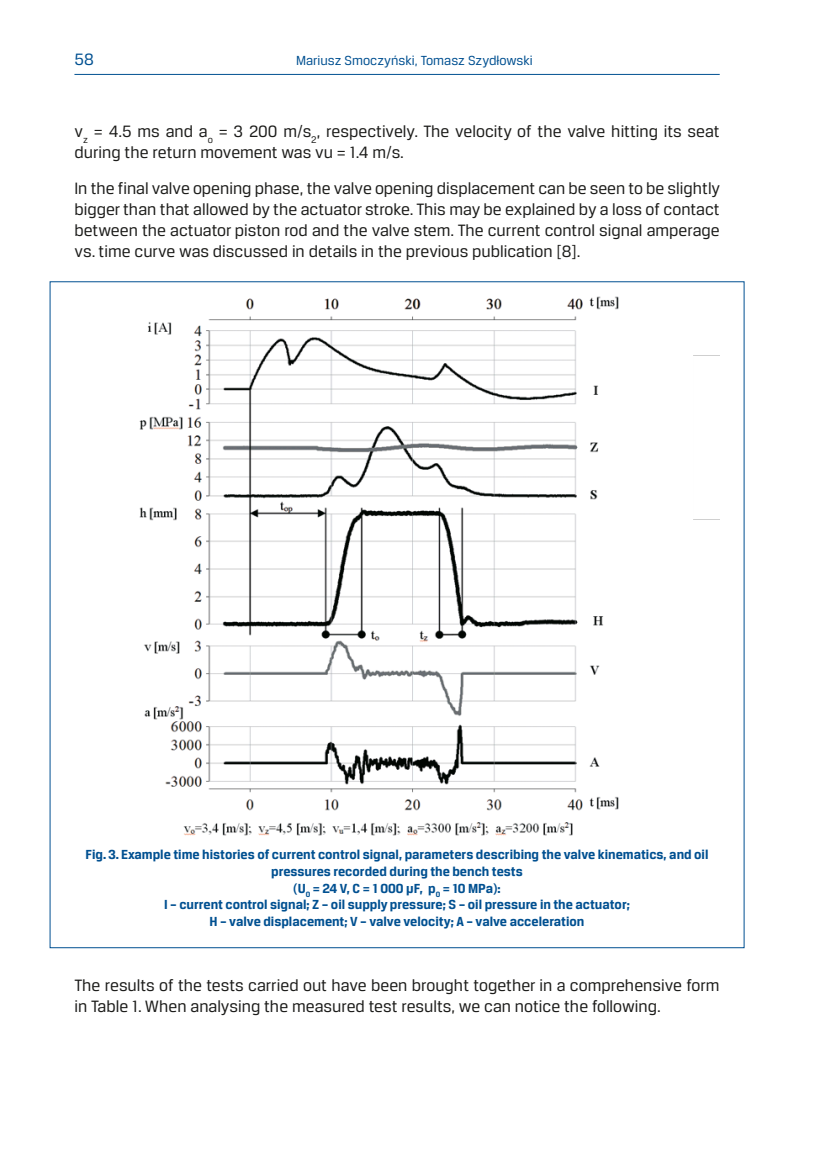
<style>
.page{position:relative;width:819px;height:1161px;background:#fff}
.page>*{position:absolute;margin:0;border:0;box-sizing:border-box;transform-origin:0 0}
.podstawowy_ang{font:17.5px/21px "Breuer Text";color:#1c1c1a}
.t1{font:17.5px "Breuer Text";color:#005091}
.podst_ang{font:700 14px/16.8px "Breuer Text";color:#005091;text-align:center}
.t2{font:14px "Breuer Text";color:#005091}
</style>
<div class="page">
<hr style="left:74px;top:74px;width:645px;height:1px;background:#005091">
<img style="left:139px;top:296px;width:580px;height:540px">
<p class="t1" style="left:74px;top:50px;width:21px">58</p>
<p class="t2" style="left:296px;top:53px;width:238px">Mariusz Smoczyński, Tomasz Szydłowski</p>
<p class="podstawowy_ang" style="left:74px;top:121px;width:646px">v<sub>z</sub> = 4.5 ms and a<sub>o</sub> = 3 200 m/s<sub>2</sub>, respectively. The velocity of the valve hitting its seat during the return movement was vu = 1.4 m/s.</p>
<p class="podstawowy_ang" style="left:74px;top:178px;width:647px;text-align:justify">In the final valve opening phase, the valve opening displacement can be seen to be slightly bigger than that allowed by the actuator stroke. This may be explained by a loss of contact between the actuator piston rod and the valve stem. The current control signal amperage vs. time curve was discussed in details in the previous publication [8].</p>
<p class="podst_ang" style="left:85px;top:846px;width:624px">Fig. 3. Example time histories of current control signal, parameters describing the valve kinematics, and oil pressures recorded during the bench tests</p>
<p class="podst_ang" style="left:293px;top:879px;width:209px">(U<sub>0</sub> = 24 V, C = 1 000 μF, p<sub>0</sub> = 10 MPa):</p>
<p class="podst_ang" style="left:164px;top:896px;width:467px">I – current control signal; Z – oil supply pressure; S – oil pressure in the actuator;</p>
<p class="podst_ang" style="left:209px;top:913px;width:376px">H – valve displacement; V – valve velocity; A – valve acceleration</p>
<p class="podstawowy_ang" style="left:74px;top:974px;width:646px">The results of the tests carried out have been brought together in a comprehensive form in Table 1. When analysing the measured test results, we can notice the following.</p>
</div>
